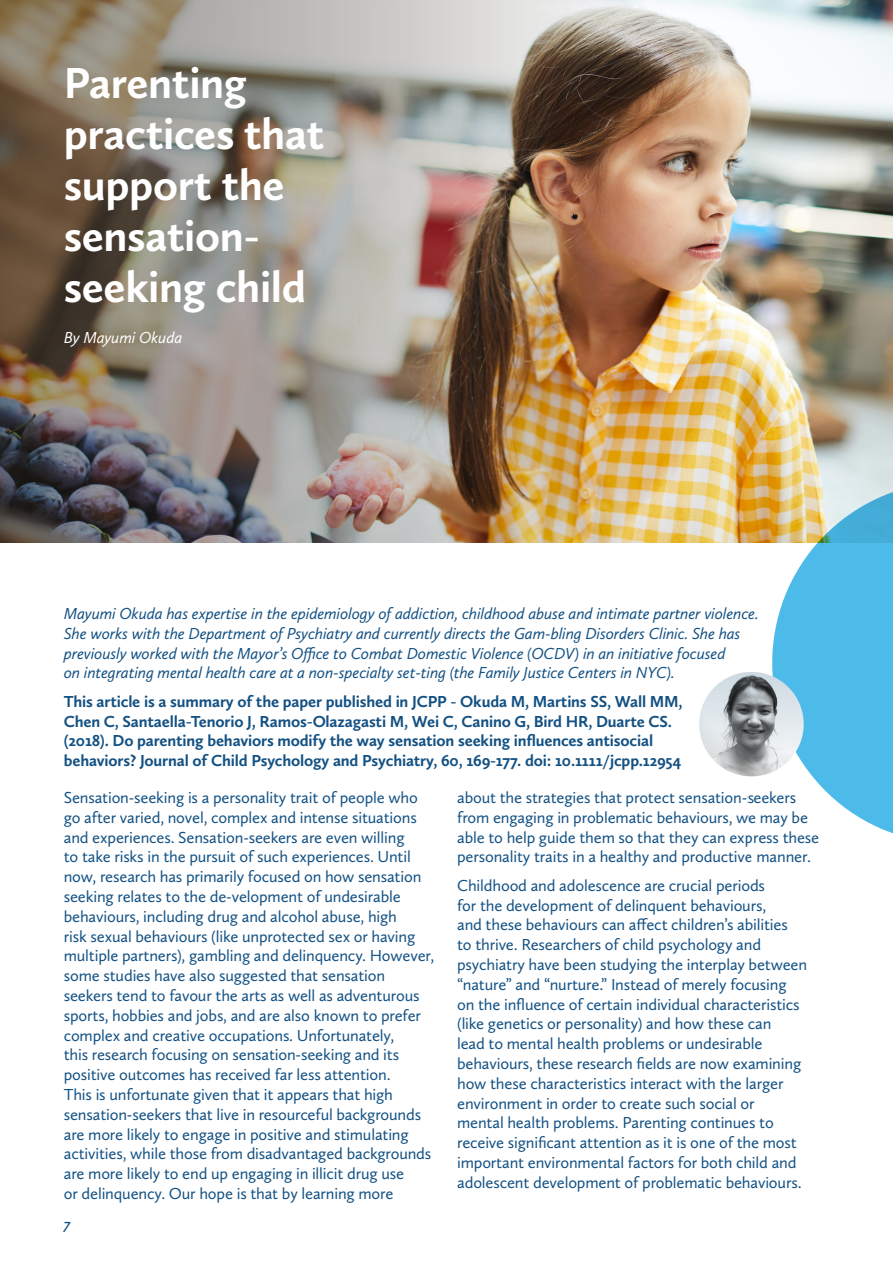
<style>
.page{position:relative;width:893px;height:1263px;background:#fff}
.page>*{position:absolute;margin:0;border:0;box-sizing:border-box;transform-origin:0 0}
.t1{font:700 45px/51px "Calluna Sans";letter-spacing:-.01em;color:#fff}
.t2{font:16.5px/19.8px "Calluna Sans";letter-spacing:-.01em;color:#135183}
.t3{font:italic 16.5px/19.8px "Calluna Sans";letter-spacing:-.01em;color:#135183}
.t4{font:700 16.5px/19.8px "Calluna Sans";letter-spacing:-.01em;color:#135183}
.t5{font:italic 16.5px "Calluna Sans";letter-spacing:-.01em;color:#fff}
.t6{font:italic 600 15px "Calluna Sans";color:#135183}
</style>
<div class="page">
<img style="left:632px;top:0;width:261px;height:543px">
<img style="left:0;top:0;width:632px;height:543px">
<svg style="left:749px;top:458px;width:144px;height:376px;fill:#4dbbe9"></svg>
<svg style="left:699px;top:672px;width:105px;height:104px"></svg>
<h1 class="t1" style="left:64px;top:56px;width:262px">Parenting practices that support the sensation&shy;seeking child</h1>
<p class="t5" style="left:64px;top:327px;width:120px">By Mayumi Okuda</p>
<p class="t3" style="left:64px;top:603px;width:696px">Mayumi Okuda has expertise in the epidemiology of addiction, childhood abuse and intimate partner violence.<br>She works with the Department of Psychiatry and currently directs the Gam-bling Disorders Clinic. She has previously worked with the Mayor’s Office to Combat Domestic Violence (OCDV) in an initiative focused<br>on integrating mental health care at a non-specialty set-ting (the Family Justice Centers in NYC).</p>
<p class="t4" style="left:64px;top:691px;width:620px">This article is a summary of the paper published in JCPP - Okuda M, Martins SS, Wall MM, Chen C, Santaella-Tenorio J, Ramos-Olazagasti M, Wei C, Canino G, Bird HR, Duarte CS. (2018). Do parenting behaviors modify the way sensation seeking influences antisocial behaviors? Journal of Child Psychology and Psychiatry, 60, 169-177. doi: 10.1111/jcpp.12954</p>
<p class="t2" style="left:64px;top:787px;width:372px">Sensation-seeking is a personality trait of people who go after varied, novel, complex and intense situations and experiences. Sensation-seekers are even willing<br>to take risks in the pursuit of such experiences. Until now, research has primarily focused on how sensation seeking relates to the de-velopment of undesirable behaviours, including drug and alcohol abuse, high<br>risk sexual behaviours (like unprotected sex or having multiple partners), gambling and delinquency. However, some studies have also suggested that sensation seekers tend to favour the arts as well as adventurous sports, hobbies and jobs, and are also known to prefer complex and creative occupations. Unfortunately,<br>this research focusing on sensation-seeking and its positive outcomes has received far less attention.<br>This is unfortunate given that it appears that high sensation-seekers that live in resourceful backgrounds are more likely to engage in positive and stimulating activities, while those from disadvantaged backgrounds are more likely to end up engaging in illicit drug use<br>or delinquency. Our hope is that by learning more</p>
<p class="t2" style="left:457px;top:787px;width:364px">about the strategies that protect sensation-seekers from engaging in problematic behaviours, we may be able to help guide them so that they can express these personality traits in a healthy and productive manner.</p>
<p class="t2" style="left:457px;top:875px;width:352px">Childhood and adolescence are crucial periods<br>for the development of delinquent behaviours,<br>and these behaviours can affect children’s abilities<br>to thrive. Researchers of child psychology and psychiatry have been studying the interplay between “nature” and “nurture.” Instead of merely focusing on the influence of certain individual characteristics (like genetics or personality) and how these can<br>lead to mental health problems or undesirable behaviours, these research fields are now examining how these characteristics interact with the larger environment in order to create such social or<br>mental health problems. Parenting continues to receive significant attention as it is one of the most important environmental factors for both child and adolescent development of problematic behaviours.</p>
<p class="t6" style="left:64px;top:1214px;width:8px">7</p>
</div>
